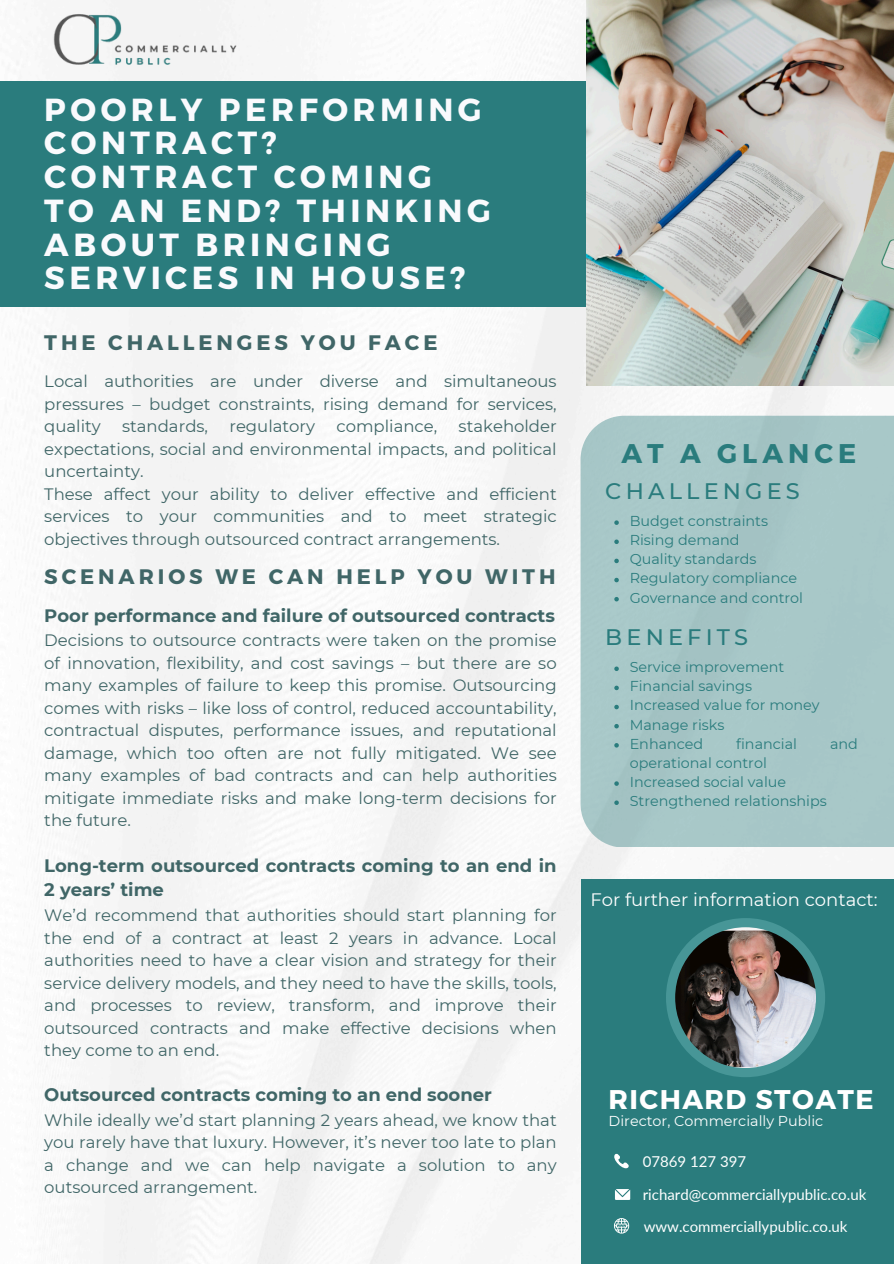
<style>
.page{position:relative;width:894px;height:1264px;background:#fff}
.page>*{position:absolute;margin:0;border:0;box-sizing:border-box;transform-origin:0 0}
.t1{font:700 31.95px/33.8px "Montserrat";letter-spacing:.14em;color:#f9fafd}
.t2{font:700 27px "Montserrat";letter-spacing:.055em;color:#fff}
.t3{font:700 27px "Montserrat";letter-spacing:.185em;color:#2a7c7d}
.t4{font:500 22.35px "Montserrat";letter-spacing:.185em;color:#2a7c7d}
.t5{font:700 21px "Montserrat";letter-spacing:.185em;color:#406667}
.t6{font:700 18px/24.8px "Montserrat";color:#406667}
.t7{font:18px "Montserrat";color:#fff}
.t8{font:16.5px/22.5px "Montserrat";color:#406667;text-align:justify}
.t9{font:15px "Lato";color:#fff}
.t10{font:14.4px "Montserrat";color:#2a7c7d}
.t11{font:14.4px "Montserrat";color:#fff}
</style>
<div class="page">
<img style="left:0;top:0;width:893px;height:1263px">
<div style="left:0;top:82px;width:614px;height:225px;background:#2a7c7d"></div>
<img style="left:586px;top:0;width:307px;height:385px">
<div style="left:580px;top:416px;width:313px;height:431px;background:#a8c8c8"></div>
<img style="left:44px;top:0;width:204px;height:82px">
<svg style="left:614px;top:520px;width:4px;height:5px"></svg>
<svg style="left:614px;top:539px;width:4px;height:5px"></svg>
<svg style="left:614px;top:558px;width:4px;height:5px"></svg>
<svg style="left:614px;top:578px;width:4px;height:4px"></svg>
<svg style="left:614px;top:597px;width:4px;height:4px"></svg>
<svg style="left:614px;top:666px;width:4px;height:5px"></svg>
<svg style="left:614px;top:685px;width:4px;height:5px"></svg>
<svg style="left:614px;top:704px;width:4px;height:5px"></svg>
<svg style="left:614px;top:724px;width:4px;height:4px"></svg>
<svg style="left:614px;top:743px;width:4px;height:4px"></svg>
<svg style="left:614px;top:781px;width:4px;height:4px"></svg>
<svg style="left:614px;top:800px;width:4px;height:5px"></svg>
<div style="left:580px;top:878px;width:313px;height:385px;background:#2a7c7d"></div>
<div style="left:665px;top:918px;width:159px;height:159px;background:#479697;border-radius:50%"></div>
<img style="left:675px;top:927px;width:140px;height:140px;border-radius:50%">
<svg style="left:614px;top:1153px;width:14px;height:16px"></svg>
<svg style="left:615px;top:1189px;width:15px;height:10px"></svg>
<svg style="left:614px;top:1218px;width:15px;height:15px"></svg>
<h1 class="t1" style="left:44px;top:91px;width:448px">POORLY PERFORMING<br>CONTRACT?<br>CONTRACT COMING<br>TO AN END? THINKING<br>ABOUT BRINGING<br>SERVICES IN HOUSE?</h1>
<h4 class="t5" style="left:44px;top:329px;width:394px">THE CHALLENGES YOU FACE</h4>
<h2 class="t8" style="left:44px;top:370px;width:514px">Local authorities are under diverse and simultaneous pressures – budget constraints, rising demand for services, quality</h2>
<h2 class="t8" style="left:44px;top:415px;width:514px;text-align:left;text-indent:414px">stakeholder expectations, social and environmental impacts, and political uncertainty.<br>These affect your ability to deliver effective and efficient services to your communities and to meet strategic objectives through outsourced contract arrangements.</h2>
<h2 class="t8" style="left:122px;top:415px;width:87px">standards,</h2>
<h2 class="t8" style="left:229px;top:415px;width:87px">regulatory</h2>
<h2 class="t8" style="left:336px;top:415px;width:102px">compliance,</h2>
<p class="t5" style="left:44px;top:562px;width:512px">SCENARIOS WE CAN HELP YOU WITH</p>
<h3 class="t6" style="left:44px;top:603px;width:512px">Poor performance and failure of outsourced contracts</h3>
<h3 class="t8" style="left:44px;top:629px;width:514px">Decisions to outsource contracts were taken on the promise of innovation, flexibility, and cost savings – but there are so many examples of failure to keep this promise. Outsourcing comes with risks – like loss of control, reduced accountability, contractual disputes, performance issues, and reputational damage, which too often are not fully mitigated. We see many examples of bad contracts and can help authorities mitigate immediate risks and make long-term decisions for the future.</h3>
<p class="t6" style="left:44px;top:852px;width:514px">Long-term outsourced contracts coming to an end in<br>2 years’ time</p>
<p class="t8" style="left:44px;top:903px;width:514px">We’d recommend that authorities should start planning for the end of a contract at least 2 years in advance. Local authorities need to have a clear vision and strategy for their service delivery models, and they need to have the skills, tools, and processes to review, transform, and improve their outsourced contracts and make effective decisions when they come to an end.</p>
<p class="t6" style="left:44px;top:1082px;width:449px">Outsourced contracts coming to an end sooner</p>
<p class="t8" style="left:44px;top:1108px;width:514px">While ideally we’d start planning 2 years ahead, we know that you rarely have that luxury. However, it’s never too late to plan a change and we can help navigate a solution to any outsourced arrangement.</p>
<p class="t3" style="left:621px;top:436px;width:236px">AT A GLANCE</p>
<p class="t4" style="left:605px;top:478px;width:196px">CHALLENGES</p>
<h3 class="t10" style="left:629px;top:512px;width:140px">Budget constraints</h3>
<p class="t10" style="left:629px;top:531px;width:111px">Rising demand</p>
<p class="t10" style="left:629px;top:550px;width:128px">Quality standards</p>
<p class="t10" style="left:629px;top:569px;width:169px">Regulatory compliance</p>
<p class="t10" style="left:629px;top:588px;width:175px">Governance and control</p>
<h4 class="t4" style="left:605px;top:623px;width:144px">BENEFITS</h4>
<p class="t10" style="left:629px;top:658px;width:156px">Service improvement</p>
<p class="t10" style="left:629px;top:677px;width:124px">Financial savings</p>
<p class="t10" style="left:629px;top:696px;width:191px">Increased value for money</p>
<h3 class="t10" style="left:629px;top:715px;width:96px">Manage risks</h3>
<h4 class="t10" style="left:629px;top:734px;width:75px">Enhanced</h4>
<h4 class="t10" style="left:736px;top:734px;width:62px">financial</h4>
<h4 class="t10" style="left:829px;top:734px;width:29px">and</h4>
<h4 class="t10" style="left:629px;top:754px;width:139px">operational control</h4>
<h4 class="t10" style="left:629px;top:773px;width:158px">Increased social value</h4>
<h4 class="t10" style="left:629px;top:792px;width:198px">Strengthened relationships</h4>
<p class="t7" style="left:590px;top:889px;width:288px">For further information contact:</p>
<p class="t2" style="left:608px;top:1081px;width:266px">RICHARD STOATE</p>
<h2 class="t11" style="left:608px;top:1112px;width:216px">Director, Commercially Public</h2>
<p class="t9" style="left:642px;top:1151px;width:105px">07869 127 397</p>
<p class="t9" style="left:642px;top:1185px;width:225px">richard@commerciallypublic.co.uk</p>
<p class="t9" style="left:643px;top:1217px;width:205px">www.commerciallypublic.co.uk</p>
</div>
